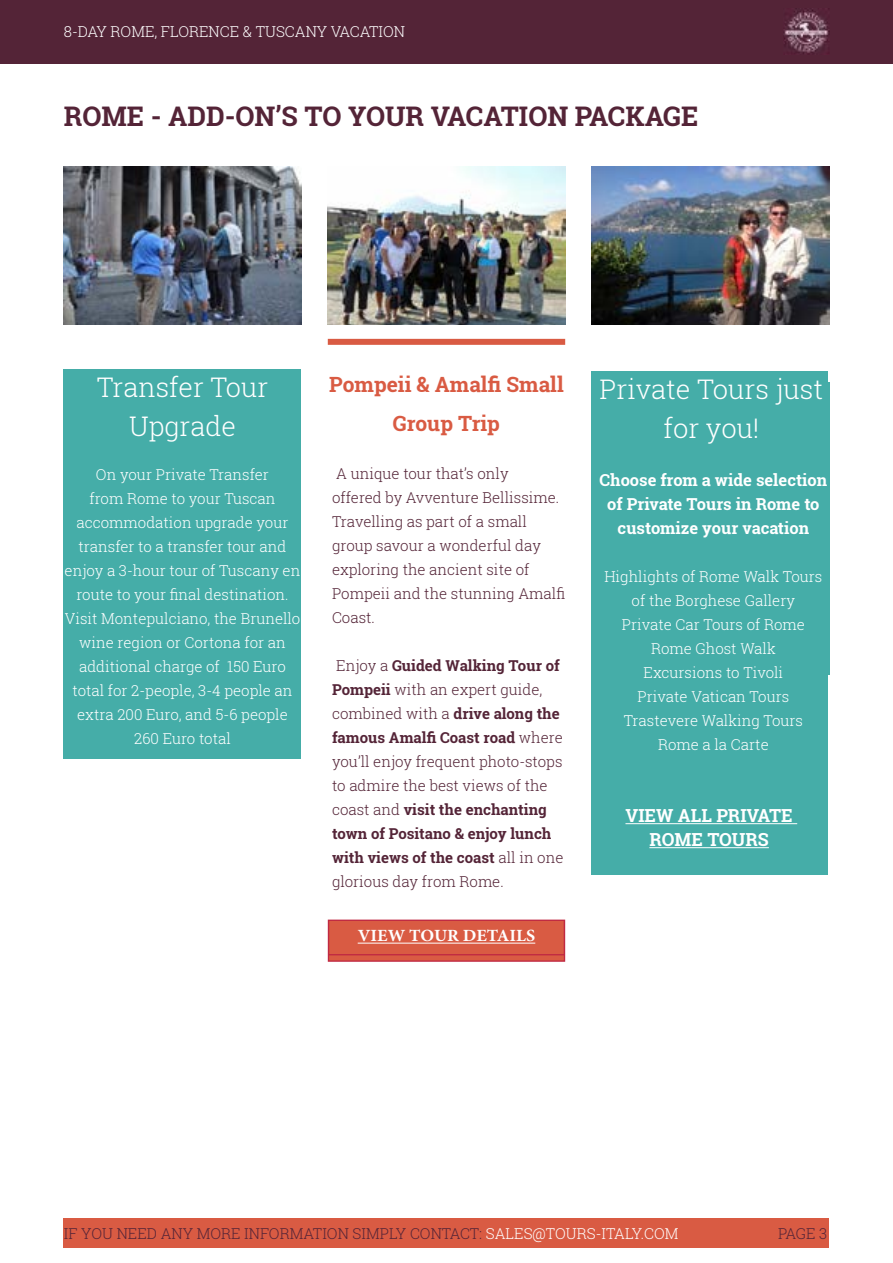
<style>
.page{position:relative;width:893px;height:1263px;background:#fff}
.page>*{position:absolute;margin:0;border:0;box-sizing:border-box;transform-origin:0 0}
.t1{font:300 30px "Roboto Slab";color:#fff}
.t2{font:300 27px/39px "Roboto Slab";color:#fff;text-align:center}
.t3{font:700 27px "Roboto Slab";color:#542437}
.t4{font:700 21px/39px "Roboto Slab";color:#d95b43;text-align:center}
.t5{font:300 21px "Roboto Slab";color:#fff}
.t6{font:700 18px/24px "Roboto Slab";color:#fff;text-align:center}
.t7{font:700 17.1px "Minion Pro";color:#fff;scale:1.05 1}
.t8{font:700 16.5px/24px "Roboto Slab";color:#fff;text-align:center}
.t9{font:300 15px/24px "Roboto Slab";color:#542437}
.t10{font:300 15px/24px "Roboto Slab";color:#fff;text-align:center}
.s1{font-weight:700}
.s2{color:#fff}
</style>
<div class="page">
<div style="left:0;top:0;width:893px;height:64px;background:#542437"></div>
<div style="left:64px;top:1218px;width:765px;height:30px;background:#d95b43"></div>
<img style="left:784px;top:10px;width:45px;height:44px">
<div style="left:328px;top:339px;width:237px;height:6px;background:#d95b43"></div>
<img style="left:64px;top:167px;width:237px;height:157px">
<img style="left:328px;top:167px;width:237px;height:158px">
<img style="left:592px;top:167px;width:237px;height:158px">
<div style="left:64px;top:369px;width:237px;height:390px;background:#45ada8"></div>
<div style="left:591px;top:371px;width:236px;height:504px;background:#45ada8"></div>
<hr style="left:625px;top:823px;width:172px;height:1px;background:#fff">
<hr style="left:649px;top:847px;width:120px;height:1px;background:#fff">
<div style="left:328px;top:920px;width:236px;height:41px;background:linear-gradient(to right,#d95b43,#d95b43)"></div>
<svg style="left:330px;top:921px;width:233px;height:34px;background:#d95d47"></svg>
<div style="left:328px;top:919px;width:237px;height:43px;border:1px solid #c02942"></div>
<p class="t10" style="left:64px;top:19px;width:343px">8-DAY ROME, FLORENCE &amp; TUSCANY VACATION</p>
<h2 class="t3" style="left:64px;top:98px;width:636px">ROME - ADD-ON’S TO YOUR VACATION PACKAGE</h2>
<h2 class="t2" style="left:97px;top:367px;width:173px">Transfer Tour<br>Upgrade</h2>
<p class="t10" style="left:65px;top:462px;width:237px">On your Private Transfer<br>from Rome to your Tuscan accommodation upgrade your transfer to a transfer tour and enjoy a 3-hour tour of Tuscany en route to your final destination.<br>Visit Montepulciano, the Brunello wine region or Cortona for an additional charge of 150 Euro total for 2-people, 3-4 people an extra 200 Euro, and 5-6 people<br>260 Euro total</p>
<h3 class="t4" style="left:329px;top:364px;width:236px">Pompeii &amp; Amalfi Small<br>Group Trip</h3>
<p class="t9" style="left:332px;top:461px;width:235px">A unique tour that’s only<br>offered by Avventure Bellissime.<br>Travelling as part of a small group savour a wonderful day exploring the ancient site of<br>Pompeii and the stunning Amalfi<br>Coast.</p>
<p class="t9" style="left:332px;top:653px;width:233px">Enjoy a <span class="s1">Guided Walking Tour of<br>Pompeii</span> with an expert guide, combined with a <span class="s1">drive along the famous Amalfi Coast road</span> where you’ll enjoy frequent photo-stops to admire the best views of the coast and <span class="s1">visit the enchanting town of Positano &amp; enjoy lunch with views of the coast</span> all in one glorious day from Rome.</p>
<p class="t7" style="left:358px;top:924px;width:171px">VIEW TOUR DETAILS</p>
<h2 class="t2" style="left:599px;top:369px;width:225px">Private Tours just for you!</h2>
<p class="t8" style="left:600px;top:468px;width:229px">Choose from a wide selection of Private Tours in Rome to customize your vacation</p>
<p class="t10" style="left:604px;top:564px;width:220px">Highlights of Rome Walk Tours of the Borghese Gallery<br>Private Car Tours of Rome<br>Rome Ghost Walk<br>Excursions to Tivoli<br>Private Vatican Tours<br>Trastevere Walking Tours<br>Rome a la Carte</p>
<h1 class="t1" style="left:620px;top:382px;width:192px">Tour Upgrade</h1>
<h3 class="t5" style="left:615px;top:642px;width:202px">VIEW TOUR ONLINE</h3>
<p class="t6" style="left:625px;top:804px;width:169px">VIEW ALL PRIVATE<br>ROME TOURS</p>
<p class="t9" style="left:64px;top:1221px;width:616px">IF YOU NEED ANY MORE INFORMATION SIMPLY CONTACT: <span class="s2">SALES@TOURS-ITALY.COM</span></p>
<p class="t9" style="left:778px;top:1221px;width:51px">PAGE 3</p>
</div>
